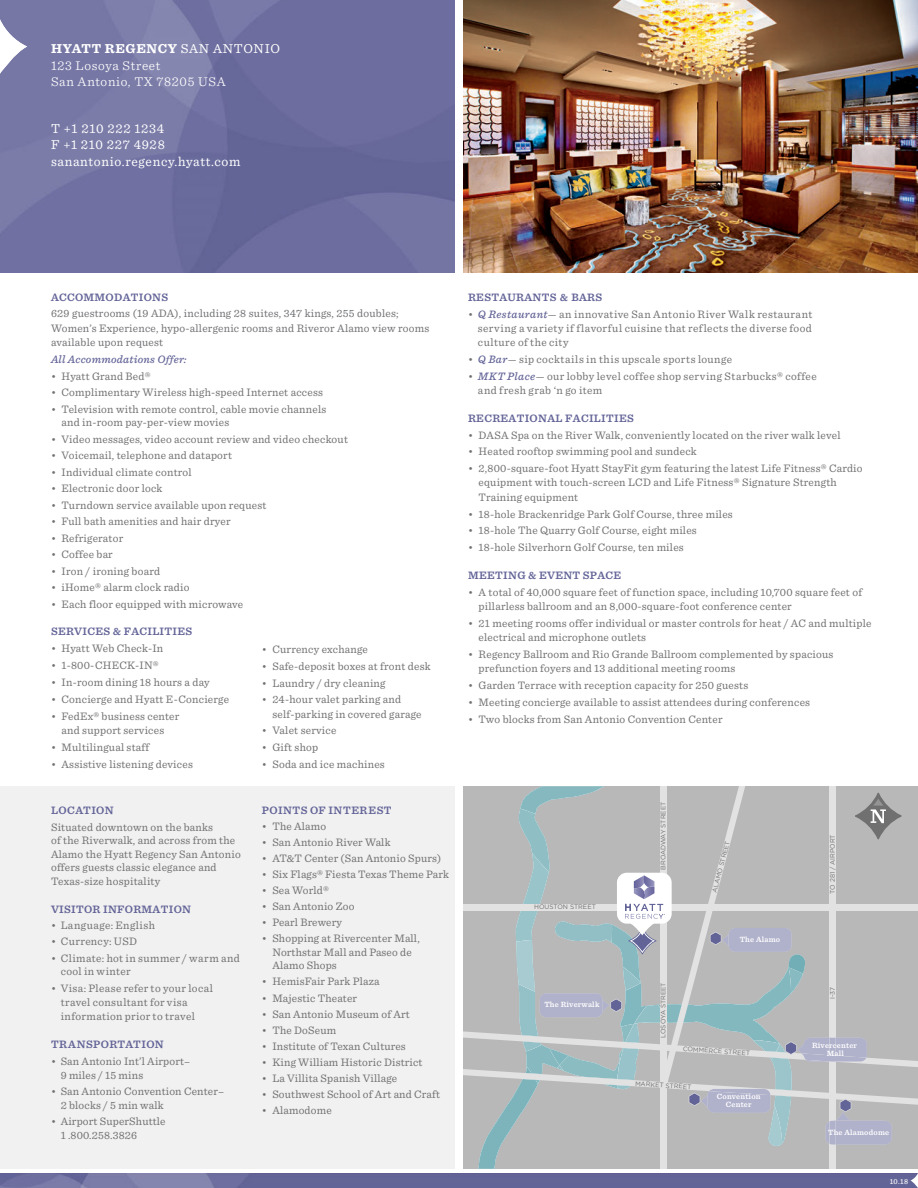
<style>
.page{position:relative;width:918px;height:1188px;background:#fff}
.page>*{position:absolute;margin:0;border:0;box-sizing:border-box;transform-origin:0 0}
.t1{font:300 13.5px/16.5px "Sentinel";letter-spacing:.05em;color:#fff}
.t2{font:13.5px/16.5px "Sentinel";letter-spacing:.05em;color:#fff}
.t3{font:11.25px/13.5px "Sentinel";letter-spacing:.02em;color:#707070}
.t4{font:11.25px/14.2px "Sentinel";letter-spacing:.02em;color:#6f7073}
.t5{font:600 11.25px "Sentinel";letter-spacing:.025em;color:#626397}
.t6{font:11.25px/14.2px "Sentinel";letter-spacing:.04em;color:#707070}
.t7{font:italic 500 11.25px "Sentinel";letter-spacing:.02em;color:#626397}
.t8{font:11.25px "Sentinel";letter-spacing:.045em;color:#707070}
.t9{font:600 11.25px "Sentinel";letter-spacing:.045em;color:#626397}
.t10{font:600 7.95px/7.9px "Sentinel";letter-spacing:.025em;color:#fff;text-align:center}
.t11{font:500 7.5px "Sentinel";color:#fff}
.t12{font:6.45px "Gotham";color:#707070}
.s1{font-weight:700}
.s2{font-weight:400}
.s3{font-weight:500;font-style:italic;color:#626397}
</style>
<div class="page">
<img style="left:0;top:1173px;width:463px;height:15px">
<img style="left:0;top:0;width:455px;height:272px">
<svg style="left:0;top:19px;width:27px;height:55px"></svg>
<img style="left:463px;top:0;width:455px;height:272px">
<div style="left:0;top:786px;width:455px;height:383px;background:#f1f1f1"></div>
<svg style="left:463px;top:786px;width:455px;height:402px;background:#b4b8bc"></svg>
<p class="t1" style="left:51px;top:40px;width:231px"><span class="s1">HYATT REGENCY</span> <span class="s2">SAN ANTONIO<br></span>123 Losoya Street<br>San Antonio, TX 78205 USA</p>
<p class="t2" style="left:51px;top:119px;width:191px">T +1 210 222 1234<br>F +1 210 227 4928 sanantonio.regency.hyatt.com</p>
<p class="t5" style="left:51px;top:288px;width:119px">ACCOMMODATIONS</p>
<p class="t4" style="left:51px;top:306px;width:380px">629 guestrooms (19 ADA), including 28 suites, 347 kings, 255 doubles;<br>Women’s Experience, hypo-allergenic rooms and Riveror Alamo view rooms available upon request</p>
<p class="t7" style="left:51px;top:351px;width:137px">All Accommodations Offer:</p>
<p class="t3" style="left:51px;top:368px;width:101px">• Hyatt Grand Bed®</p>
<p class="t3" style="left:51px;top:385px;width:273px">• Complimentary Wireless high-speed Internet access</p>
<p class="t3" style="left:62px;top:401px;width:266px;text-indent:-10px">• Television with remote control, cable movie channels and in-room pay-per-view movies</p>
<p class="t3" style="left:51px;top:432px;width:298px">• Video messages, video account review and video checkout</p>
<p class="t3" style="left:51px;top:448px;width:182px">• Voicemail, telephone and dataport</p>
<p class="t3" style="left:51px;top:465px;width:142px">• Individual climate control</p>
<p class="t3" style="left:51px;top:481px;width:113px">• Electronic door lock</p>
<p class="t3" style="left:51px;top:498px;width:217px">• Turndown service available upon request</p>
<p class="t3" style="left:51px;top:514px;width:181px">• Full bath amenities and hair dryer</p>
<p class="t3" style="left:51px;top:531px;width:74px">• Refrigerator</p>
<p class="t3" style="left:51px;top:547px;width:63px">• Coffee bar</p>
<p class="t3" style="left:51px;top:564px;width:111px">• Iron / ironing board</p>
<p class="t3" style="left:51px;top:580px;width:140px">• iHome® alarm clock radio</p>
<p class="t3" style="left:51px;top:596px;width:194px">• Each floor equipped with microwave</p>
<p class="t5" style="left:51px;top:623px;width:143px">SERVICES &amp; FACILITIES</p>
<p class="t3" style="left:51px;top:641px;width:114px">• Hyatt Web Check-In</p>
<p class="t3" style="left:51px;top:658px;width:109px">• 1-800-CHECK-IN®</p>
<p class="t3" style="left:51px;top:675px;width:160px">• In-room dining 18 hours a day</p>
<p class="t3" style="left:51px;top:692px;width:180px">• Concierge and Hyatt E-Concierge</p>
<p class="t3" style="left:51px;top:708px;width:130px;line-height:14.2px;text-align:center">• FedEx® business center and support services</p>
<p class="t3" style="left:51px;top:739px;width:101px">• Multilingual staff</p>
<p class="t3" style="left:51px;top:756px;width:143px">• Assistive listening devices</p>
<p class="t3" style="left:262px;top:642px;width:108px">• Currency exchange</p>
<p class="t3" style="left:262px;top:658px;width:170px">• Safe-deposit boxes at front desk</p>
<p class="t3" style="left:262px;top:675px;width:125px">• Laundry / dry cleaning</p>
<p class="t3" style="left:272px;top:692px;width:151px;line-height:14.2px;text-indent:-10px">• 24-hour valet parking and self-parking in covered garage</p>
<p class="t3" style="left:262px;top:723px;width:76px">• Valet service</p>
<p class="t3" style="left:262px;top:740px;width:58px">• Gift shop</p>
<p class="t3" style="left:262px;top:757px;width:124px">• Soda and ice machines</p>
<p class="t5" style="left:51px;top:801px;width:64px">LOCATION</p>
<p class="t3" style="left:51px;top:820px;width:191px">Situated downtown on the banks<br>of the Riverwalk, and across from the<br>Alamo the Hyatt Regency San Antonio offers guests classic elegance and<br>Texas-size hospitality</p>
<p class="t5" style="left:51px;top:900px;width:142px">VISITOR INFORMATION</p>
<p class="t8" style="left:51px;top:917px;width:105px">• Language: English</p>
<p class="t3" style="left:51px;top:934px;width:88px">• Currency: USD</p>
<p class="t3" style="left:61px;top:951px;width:181px;text-indent:-10px">• Climate: hot in summer / warm and cool in winter</p>
<p class="t3" style="left:61px;top:980px;width:154px;line-height:14.1px;text-indent:-10px">• Visa: Please refer to your local travel consultant for visa information prior to travel</p>
<p class="t5" style="left:51px;top:1035px;width:114px">TRANSPORTATION</p>
<p class="t3" style="left:61px;top:1054px;width:131px;text-indent:-10px">• San Antonio Int’l Airport–<br>9 miles / 15 mins</p>
<p class="t3" style="left:61px;top:1084px;width:165px;text-indent:-10px">• San Antonio Convention Center–<br>2 blocks / 5 min walk</p>
<p class="t3" style="left:61px;top:1114px;width:106px;text-indent:-10px">• Airport SuperShuttle<br>1 .800.258.3826</p>
<p class="t9" style="left:262px;top:801px;width:131px">POINTS OF INTEREST</p>
<p class="t3" style="left:262px;top:819px;width:66px">• The Alamo</p>
<p class="t3" style="left:262px;top:835px;width:130px">• San Antonio River Walk</p>
<p class="t3" style="left:262px;top:851px;width:181px">• AT&amp;T Center (San Antonio Spurs)</p>
<p class="t3" style="left:262px;top:867px;width:189px">• Six Flags® Fiesta Texas Theme Park</p>
<p class="t3" style="left:262px;top:883px;width:69px">• Sea World®</p>
<p class="t3" style="left:262px;top:899px;width:94px">• San Antonio Zoo</p>
<p class="t3" style="left:262px;top:915px;width:82px">• Pearl Brewery</p>
<p class="t3" style="left:272px;top:931px;width:149px;text-indent:-10px">• Shopping at Rivercenter Mall,<br>Northstar Mall and Paseo de<br>Alamo Shops</p>
<p class="t3" style="left:262px;top:974px;width:119px">• HemisFair Park Plaza</p>
<p class="t3" style="left:262px;top:990px;width:97px">• Majestic Theater</p>
<p class="t3" style="left:262px;top:1006px;width:149px">• San Antonio Museum of Art</p>
<p class="t3" style="left:262px;top:1023px;width:76px">• The DoSeum</p>
<p class="t3" style="left:262px;top:1039px;width:145px">• Institute of Texan Cultures</p>
<p class="t3" style="left:262px;top:1055px;width:162px">• King William Historic District</p>
<p class="t3" style="left:262px;top:1071px;width:137px">• La Villita Spanish Village</p>
<p class="t3" style="left:262px;top:1087px;width:180px">• Southwest School of Art and Craft</p>
<p class="t3" style="left:262px;top:1103px;width:71px">• Alamodome</p>
<p class="t5" style="left:468px;top:288px;width:135px">RESTAURANTS &amp; BARS</p>
<p class="t3" style="left:478px;top:306px;width:336px;line-height:14.2px;text-align:justify;text-indent:-10px">• <span class="s3">Q Restaurant</span>— an innovative San Antonio River Walk restaurant serving a variety if flavorful cuisine that reflects the diverse food culture of the city</p>
<p class="t6" style="left:468px;top:351px;width:265px">• <span class="s3">Q Bar</span>— sip cocktails in this upscale sports lounge</p>
<p class="t6" style="left:478px;top:368px;width:340px;text-indent:-10px">• <span class="s3">MKT Place</span>— our lobby level coffee shop serving Starbucks® coffee and fresh grab ‘n go item</p>
<p class="t5" style="left:468px;top:409px;width:167px">RECREATIONAL FACILITIES</p>
<p class="t3" style="left:468px;top:427px;width:374px">• DASA Spa on the River Walk, conveniently located on the river walk level</p>
<p class="t3" style="left:468px;top:444px;width:230px">• Heated rooftop swimming pool and sundeck</p>
<p class="t3" style="left:479px;top:461px;width:386px;line-height:14.2px;text-indent:-10px">• 2,800-square-foot Hyatt StayFit gym featuring the latest Life Fitness® Cardio equipment with touch-screen LCD and Life Fitness® Signature Strength<br>Training equipment</p>
<p class="t3" style="left:468px;top:506px;width:266px">• 18-hole Brackenridge Park Golf Course, three miles</p>
<p class="t3" style="left:468px;top:523px;width:230px">• 18-hole The Quarry Golf Course, eight miles</p>
<p class="t3" style="left:468px;top:540px;width:217px">• 18-hole Silverhorn Golf Course, ten miles</p>
<p class="t5" style="left:468px;top:567px;width:155px">MEETING &amp; EVENT SPACE</p>
<p class="t3" style="left:479px;top:584px;width:386px;line-height:14.2px;text-indent:-10px">• A total of 40,000 square feet of function space, including 10,700 square feet of pillarless ballroom and an 8,000-square-foot conference center</p>
<p class="t3" style="left:479px;top:615px;width:395px;line-height:14.2px;text-indent:-10px">• 21 meeting rooms offer individual or master controls for heat / AC and multiple electrical and microphone outlets</p>
<p class="t3" style="left:479px;top:646px;width:356px;line-height:14.2px;text-indent:-10px">• Regency Ballroom and Rio Grande Ballroom complemented by spacious prefunction foyers and 13 additional meeting rooms</p>
<p class="t3" style="left:468px;top:678px;width:282px">• Garden Terrace with reception capacity for 250 guests</p>
<p class="t3" style="left:468px;top:695px;width:344px">• Meeting concierge available to assist attendees during conferences</p>
<p class="t3" style="left:468px;top:712px;width:256px">• Two blocks from San Antonio Convention Center</p>
<p class="t12" style="left:534px;top:904px;width:63px">HOUSTON STREET</p>
<p class="t10" style="left:544px;top:1000px;width:57px">The Riverwalk</p>
<p class="t12" style="left:660px;top:870px;width:69px;rotate:-90deg">BROADWAY STREET</p>
<p class="t12" style="left:660px;top:1038px;width:57px;rotate:-90deg">LOSOYA STREET</p>
<p class="t12" style="left:711px;top:891px;width:55px;rotate:-75deg">ALAMO STREET</p>
<p class="t10" style="left:740px;top:935px;width:42px">The Alamo</p>
<p class="t12" style="left:683px;top:1045px;width:69px;rotate:4deg">COMMERCE STREET</p>
<p class="t12" style="left:635px;top:1080px;width:58px;rotate:4deg">MARKET STREET</p>
<p class="t10" style="left:717px;top:1092px;width:45px">Convention<br>Center</p>
<p class="t12" style="left:829px;top:894px;width:61px;rotate:-90deg">TO 281 / AIRPORT</p>
<p class="t12" style="left:829px;top:999px;width:14px;rotate:-90deg">I-37</p>
<p class="t10" style="left:812px;top:1041px;width:47px">Rivercenter<br>Mall</p>
<p class="t10" style="left:828px;top:1128px;width:63px">The Alamodome</p>
<p class="t11" style="left:890px;top:1175px;width:20px">10.18</p>
</div>
